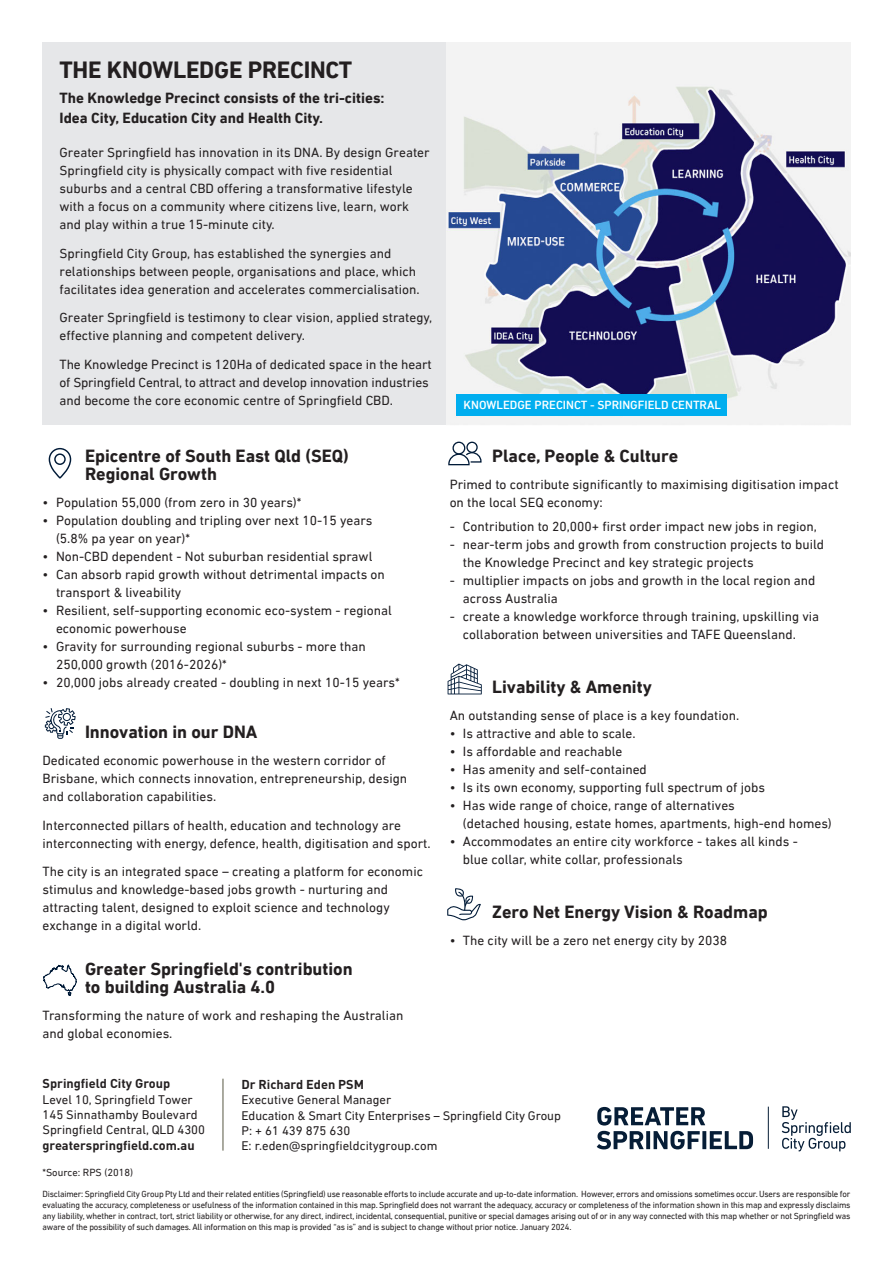
<style>
.page{position:relative;width:893px;height:1263px;background:#fff}
.page>*{position:absolute;margin:0;border:0;box-sizing:border-box;transform-origin:0 0}
.t1{font:700 24px "DIN Next LT Pro";letter-spacing:-.01em;color:#231f20}
.t2{font:700 18px "DIN Next LT Pro";color:#231f20}
.t3{font:700 15px "DIN Next LT Pro";color:#231f20}
.t4{font:13.5px/18px "DIN Next LT Pro";color:#231f20}
.t5{font:12.75px "DIN Next LT Pro";color:#231f20}
.t6{font:700 12.75px "DIN";color:#231f20}
.t7{font:500 12px "DIN Next LT Pro";color:#fff}
.t8{font:10.5px "DIN Next LT Pro";color:#231f20}
.t9{font:9px/10.8px "DIN Next LT Pro";letter-spacing:-.02em;color:#231f20;text-align:justify}
</style>
<div class="page">
<svg style="left:597px;top:1131px;width:47px;height:18px"></svg>
<svg style="left:646px;top:1131px;width:4px;height:18px"></svg>
<svg style="left:654px;top:1131px;width:46px;height:18px"></svg>
<svg style="left:702px;top:1131px;width:4px;height:18px"></svg>
<svg style="left:710px;top:1131px;width:43px;height:18px"></svg>
<svg style="left:597px;top:1107px;width:108px;height:18px"></svg>
<hr style="left:768px;top:1107px;width:1px;height:42px;background:#061d36">
<svg style="left:782px;top:1106px;width:69px;height:45px"></svg>
<div style="left:43px;top:43px;width:807px;height:382px;background:#e6e7e9"></div>
<img style="left:446px;top:43px;width:404px;height:382px">
<svg style="left:45px;top:708px;width:31px;height:31px"></svg>
<svg style="left:43px;top:965px;width:33px;height:30px"></svg>
<div style="left:452px;top:442px;width:13px;height:12px;border:1px solid #001a37;border-radius:50%"></div>
<div style="left:466px;top:442px;width:12px;height:11px;border:1px solid #001a37;border-radius:50%"></div>
<svg style="left:448px;top:451px;width:34px;height:15px"></svg>
<svg style="left:448px;top:664px;width:34px;height:30px"></svg>
<svg style="left:447px;top:888px;width:34px;height:32px"></svg>
<div style="left:54px;top:453px;width:12px;height:12px;border:1px solid #001a37;border-radius:50%"></div>
<div style="left:49px;top:448px;width:22px;height:30px;border:1px solid #001a37;border-radius:11px"></div>
<div style="left:456px;top:394px;width:270px;height:21px;background:#00aeef"></div>
<hr style="left:223px;top:1079px;width:1px;height:71px;background:#585743">
<p class="t1" style="left:60px;top:60px;width:294px">THE KNOWLEDGE PRECINCT</p>
<p class="t3" style="left:60px;top:92px;width:327px">The Knowledge Precinct consists of the tri-cities:</p>
<p class="t3" style="left:60px;top:111px;width:265px">Idea City, Education City and Health City.</p>
<p class="t4" style="left:60px;top:145px;width:372px">Greater Springfield has innovation in its DNA. By design Greater Springfield city is physically compact with five residential suburbs and a central CBD offering a transformative lifestyle with a focus on a community where citizens live, learn, work and play within a true 15-minute city.</p>
<p class="t4" style="left:60px;top:245px;width:362px">Springfield City Group, has established the synergies and relationships between people, organisations and place, which facilitates idea generation and accelerates commercialisation.</p>
<p class="t4" style="left:60px;top:310px;width:374px">Greater Springfield is testimony to clear vision, applied strategy, effective planning and competent delivery.</p>
<p class="t4" style="left:60px;top:356px;width:374px">The Knowledge Precinct is 120Ha of dedicated space in the heart of Springfield Central, to attract and develop innovation industries and become the core economic centre of Springfield CBD.</p>
<p class="t2" style="left:85px;top:449px;width:265px">Epicentre of South East Qld (SEQ)</p>
<p class="t2" style="left:85px;top:467px;width:133px">Regional Growth</p>
<p class="t4" style="left:43px;top:495px;width:260px">• Population 55,000 (from zero in 30 years)*</p>
<p class="t4" style="left:43px;top:513px;width:331px">• Population doubling and tripling over next 10-15 years</p>
<p class="t4" style="left:56px;top:531px;width:135px">(5.8% pa year on year)*</p>
<p class="t4" style="left:43px;top:549px;width:331px">• Non-CBD dependent - Not suburban residential sprawl</p>
<p class="t4" style="left:43px;top:567px;width:344px">• Can absorb rapid growth without detrimental impacts on</p>
<p class="t4" style="left:56px;top:585px;width:127px">transport &amp; liveability</p>
<p class="t4" style="left:43px;top:603px;width:351px">• Resilient, self-supporting economic eco-system - regional</p>
<p class="t4" style="left:56px;top:621px;width:132px">economic powerhouse</p>
<p class="t4" style="left:43px;top:639px;width:325px">• Gravity for surrounding regional suburbs - more than</p>
<p class="t4" style="left:56px;top:657px;width:172px">250,000 growth (2016-2026)*</p>
<p class="t4" style="left:43px;top:675px;width:359px">• 20,000 jobs already created - doubling in next 10-15 years*</p>
<p class="t2" style="left:85px;top:725px;width:174px">Innovation in our DNA</p>
<p class="t4" style="left:43px;top:753px;width:366px">Dedicated economic powerhouse in the western corridor of<br>Brisbane, which connects innovation, entrepreneurship, design</p>
<p class="t4" style="left:43px;top:789px;width:175px">and collaboration capabilities.</p>
<p class="t4" style="left:43px;top:817px;width:390px">Interconnected pillars of health, education and technology are interconnecting with energy, defence, health, digitisation and sport.</p>
<p class="t4" style="left:43px;top:864px;width:382px">The city is an integrated space – creating a platform for economic stimulus and knowledge-based jobs growth - nurturing and attracting talent, designed to exploit science and technology exchange in a digital world.</p>
<p class="t2" style="left:85px;top:962px;width:269px">Greater Springfield's contribution</p>
<p class="t2" style="left:85px;top:980px;width:192px">to building Australia 4.0</p>
<p class="t4" style="left:43px;top:1008px;width:362px">Transforming the nature of work and reshaping the Australian</p>
<p class="t4" style="left:43px;top:1026px;width:131px">and global economies.</p>
<p class="t7" style="left:464px;top:400px;width:259px">KNOWLEDGE PRECINCT - SPRINGFIELD CENTRAL</p>
<p class="t2" style="left:492px;top:449px;width:188px">Place, People &amp; Culture</p>
<p class="t4" style="left:450px;top:477px;width:390px">Primed to contribute significantly to maximising digitisation impact on the local SEQ economy:</p>
<p class="t4" style="left:450px;top:519px;width:369px">- Contribution to 20,000+ first order impact new jobs in region,</p>
<p class="t4" style="left:450px;top:537px;width:376px">- near-term jobs and growth from construction projects to build</p>
<p class="t4" style="left:463px;top:555px;width:292px">the Knowledge Precinct and key strategic projects</p>
<p class="t4" style="left:450px;top:573px;width:367px">- multiplier impacts on jobs and growth in the local region and</p>
<p class="t4" style="left:463px;top:591px;width:96px">across Australia</p>
<p class="t4" style="left:450px;top:609px;width:371px">- create a knowledge workforce through training, upskilling via</p>
<p class="t4" style="left:463px;top:627px;width:334px">collaboration between universities and TAFE Queensland.</p>
<p class="t2" style="left:492px;top:680px;width:161px">Livability &amp; Amenity</p>
<p class="t4" style="left:450px;top:708px;width:291px">An outstanding sense of place is a key foundation.</p>
<p class="t4" style="left:450px;top:726px;width:188px">• Is attractive and able to scale.</p>
<p class="t4" style="left:450px;top:744px;width:174px">• Is affordable and reachable</p>
<p class="t4" style="left:450px;top:762px;width:199px">• Has amenity and self-contained</p>
<p class="t4" style="left:450px;top:780px;width:317px">• Is its own economy, supporting full spectrum of jobs</p>
<p class="t4" style="left:450px;top:798px;width:287px">• Has wide range of choice, range of alternatives</p>
<p class="t4" style="left:463px;top:816px;width:370px">(detached housing, estate homes, apartments, high-end homes)</p>
<p class="t4" style="left:450px;top:834px;width:350px">• Accommodates an entire city workforce - takes all kinds -</p>
<p class="t4" style="left:463px;top:852px;width:221px">blue collar, white collar, professionals</p>
<p class="t2" style="left:492px;top:905px;width:277px">Zero Net Energy Vision &amp; Roadmap</p>
<p class="t4" style="left:450px;top:933px;width:279px">• The city will be a zero net energy city by 2038</p>
<p class="t6" style="left:43px;top:1079px;width:129px">Springfield City Group</p>
<p class="t5" style="left:43px;top:1094px;width:152px">Level 10, Springfield Tower</p>
<p class="t5" style="left:43px;top:1109px;width:156px">145 Sinnathamby Boulevard</p>
<p class="t5" style="left:43px;top:1125px;width:164px">Springfield Central, QLD 4300</p>
<p class="t6" style="left:43px;top:1140px;width:154px">greaterspringfield.com.au</p>
<p class="t9" style="left:43px;top:1190px;width:809px">Disclaimer: Springfield City Group Pty Ltd and their related entities (Springfield) use reasonable efforts to include accurate and up-to-date information. However, errors and omissions sometimes occur. Users are responsible for evaluating the accuracy, completeness or usefulness of the information contained in this map. Springfield does not warrant the adequacy, accuracy or completeness of the information shown in this map and expressly disclaims any liability, whether in contract, tort, strict liability or otherwise, for any direct, indirect, incidental, consequential, punitive or special damages arising out of or in any way connected with this map whether or not Springfield was aware of the possibility of such damages. All information on this map is provided “as is” and is subject to change without prior notice. January 2024.</p>
<p class="t6" style="left:241px;top:1080px;width:124px">Dr Richard Eden PSM</p>
<p class="t5" style="left:241px;top:1095px;width:151px">Executive General Manager</p>
<p class="t5" style="left:241px;top:1110px;width:321px">Education &amp; Smart City Enterprises – Springfield City Group</p>
<p class="t5" style="left:241px;top:1125px;width:110px">P: + 61 439 875 630</p>
<p class="t5" style="left:241px;top:1141px;width:198px">E: r.eden@springfieldcitygroup.com</p>
<p class="t8" style="left:43px;top:1168px;width:92px">*Source: RPS (2018)</p>
</div>
